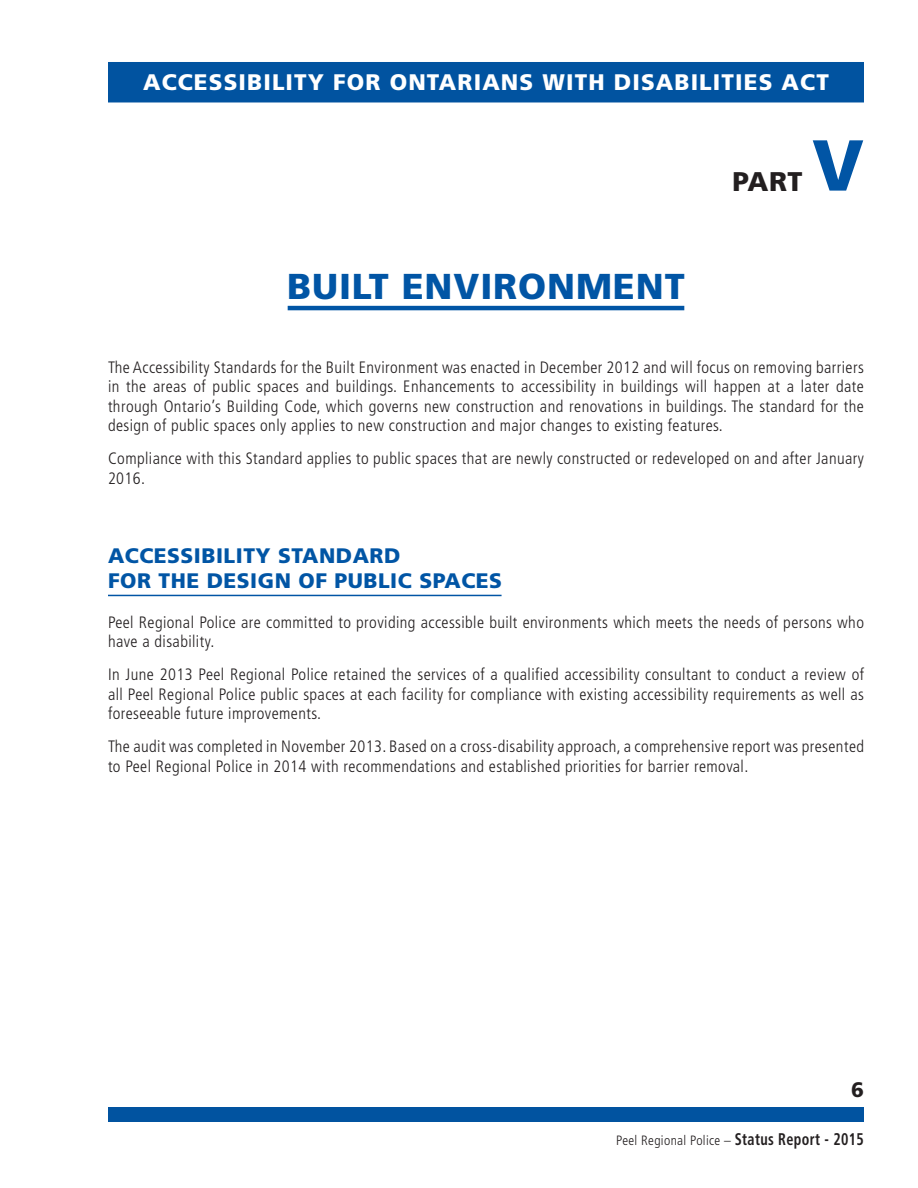
<style>
.page{position:relative;width:918px;height:1188px;background:#fff}
.page>*{position:absolute;margin:0;border:0;box-sizing:border-box;transform-origin:0 0}
.t1{font:900 72px "Frutiger";color:#0155a5}
.t2{font:900 36px "Frutiger";letter-spacing:.025em;color:#0155a5}
.t3{font:900 27px "Frutiger";color:#231f20}
.t4{font:900 22.5px "Frutiger";letter-spacing:.05em;color:#fff}
.t5{font:900 21px/25.2px "Frutiger";letter-spacing:.025em;color:#0155a5}
.t6{font:900 21px "Frutiger";color:#231f20}
.t7{font:300 condensed 16.5px/19.5px "Frutiger";letter-spacing:.025em;color:#231f20}
.t8{font:300 condensed 13.5px "Frutiger";letter-spacing:.025em;color:#231f20}
.s1{font-weight:700;font-size:16.8px}
</style>
<div class="page">
<div style="left:108px;top:62px;width:756px;height:40px;background:#0153a0"></div>
<div style="left:108px;top:1107px;width:756px;height:15px;background:#0153a0"></div>
<hr style="left:288px;top:306px;width:396px;height:4px;background:#0155a5">
<hr style="left:108px;top:595px;width:394px;height:1px;background:#0155a5">
<h3 class="t4" style="left:143px;top:68px;width:687px">ACCESSIBILITY FOR ONTARIANS WITH DISABILITIES ACT</h3>
<h2 class="t2" style="left:287px;top:265px;width:399px">BUILT ENVIRONMENT</h2>
<h3 class="t3" style="left:732px;top:165px;width:72px">PART</h3>
<h1 class="t1" style="left:812px;top:122px;width:53px">V</h1>
<p class="t7" style="left:108px;top:357px;width:758px;text-align:justify">The Accessibility Standards for the Built Environment was enacted in December 2012 and will focus on removing barriers in the areas of public spaces and buildings. Enhancements to accessibility in buildings will happen at a later date through Ontario’s Building Code, which governs new construction and renovations in buildings. The standard for the design of public spaces only applies to new construction and major changes to existing features.</p>
<p class="t7" style="left:108px;top:449px;width:758px">Compliance with this Standard applies to public spaces that are newly constructed or redeveloped on and after January<br>2016.</p>
<p class="t5" style="left:108px;top:543px;width:396px">ACCESSIBILITY STANDARD<br>FOR THE DESIGN OF PUBLIC SPACES</p>
<p class="t7" style="left:108px;top:612px;width:758px">Peel Regional Police are committed to providing accessible built environments which meets the needs of persons who have a disability.</p>
<p class="t7" style="left:108px;top:665px;width:758px;text-align:justify">In June 2013 Peel Regional Police retained the services of a qualified accessibility consultant to conduct a review of all Peel Regional Police public spaces at each facility for compliance with existing accessibility requirements as well as foreseeable future improvements.</p>
<p class="t7" style="left:108px;top:737px;width:758px">The audit was completed in November 2013. Based on a cross-disability approach, a comprehensive report was presented to Peel Regional Police in 2014 with recommendations and established priorities for barrier removal.</p>
<p class="t6" style="left:851px;top:1077px;width:14px">6</p>
<p class="t8" style="left:616px;top:1133px;width:249px">Peel Regional Police – <span class="s1">Status Report - 2015</span></p>
</div>
